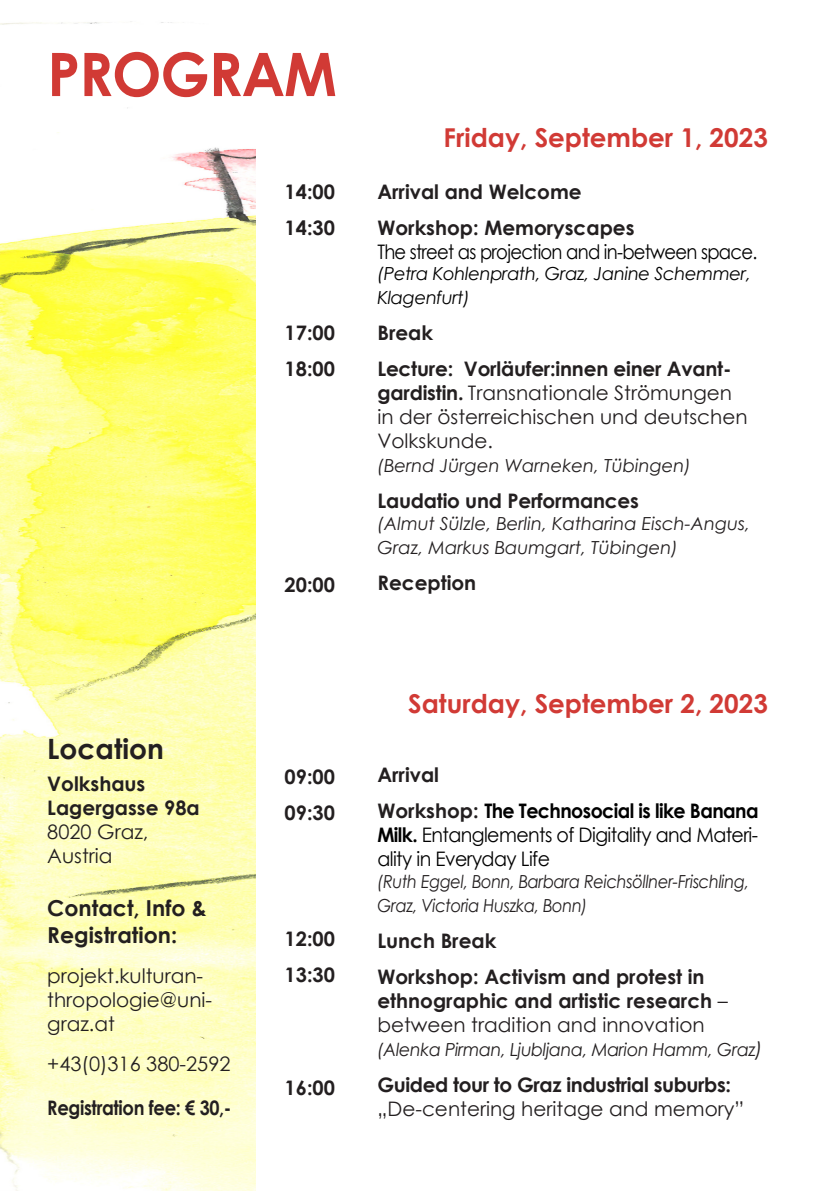
<style>
.page{position:relative;width:840px;height:1191px;background:#fff}
.page>*{position:absolute;margin:0;border:0;box-sizing:border-box;transform-origin:0 0}
.t1{font:700 60px "Century Gothic";letter-spacing:-.02em;color:#d13a35}
.t2{font:700 28px "Century Gothic";color:#231f20}
.t3{font:700 26px "Century Gothic";color:#d13a35}
.t4{font:700 22px/26.4px "Century Gothic";color:#231f20}
.t5{font:700 20px/24px "Century Gothic";color:#231f20}
.t6{font:20px/24px "Century Gothic";color:#231f20}
.t7{font:20px/24px "Century Gothic";letter-spacing:-.03em;color:#000;text-align:justify;scale:.95 1}
.t8{font:700 20px/24px "Century Gothic";letter-spacing:-.02em;color:#231f20}
.t9{font:20px/24px "Century Gothic";letter-spacing:-.03em;color:#000;scale:.9 1}
.t10{font:700 20px "Century Gothic";letter-spacing:-.02em;color:#231f20;scale:.9 1}
.t11{font:italic 18px/24px "Century Gothic";color:#231f20}
.t12{font:italic 18px/24px "Century Gothic";letter-spacing:-.02em;color:#231f20;scale:.9 1}
.t13{font:italic 18px/24px "Century Gothic";letter-spacing:-.02em;color:#000}
.t14{font:italic 18px "Century Gothic";letter-spacing:-.02em;color:#231f20}
.s1{font-weight:700;color:#231f20}
.s2{font-weight:700}
.s3{font-weight:400}
.s4{font-size:20px}
</style>
<div class="page">
<img style="left:0;top:21px;width:255px;height:1170px">
<p class="t1" style="left:47px;top:29px;width:291px">PROGRAM</p>
<p class="t5" style="left:284px;top:178px;width:52px">14:00</p>
<p class="t5" style="left:284px;top:214px;width:52px">14:30</p>
<p class="t5" style="left:284px;top:320px;width:52px">17:00</p>
<p class="t5" style="left:284px;top:356px;width:52px">18:00</p>
<p class="t5" style="left:284px;top:572px;width:52px">20:00</p>
<p class="t2" style="left:47px;top:728px;width:118px">Location</p>
<p class="t5" style="left:47px;top:771px;width:99px">Volkshaus</p>
<p class="t5" style="left:47px;top:795px;width:154px">Lagergasse 98a</p>
<p class="t6" style="left:47px;top:820px;width:103px">8020 Graz,</p>
<p class="t6" style="left:47px;top:844px;width:67px">Austria</p>
<p class="t4" style="left:47px;top:894px;width:161px">Contact, Info &amp;<br>Registration:</p>
<p class="t6" style="left:47px;top:963px;width:166px">projekt.kulturan&shy;thropologie@uni&shy;graz.at</p>
<p class="t6" style="left:47px;top:1051px;width:185px">+43(0)316 380-2592</p>
<p class="t10" style="left:47px;top:1092px;width:206px">Registration fee: € 30,-</p>
<p class="t5" style="left:284px;top:764px;width:52px">09:00</p>
<p class="t5" style="left:284px;top:800px;width:52px">09:30</p>
<p class="t5" style="left:284px;top:926px;width:52px">12:00</p>
<p class="t5" style="left:284px;top:962px;width:52px">13:30</p>
<p class="t5" style="left:284px;top:1074px;width:52px">16:00</p>
<p class="t3" style="left:443px;top:118px;width:325px">Friday, September 1, 2023</p>
<p class="t5" style="left:377px;top:178px;width:205px">Arrival and Welcome</p>
<p class="t9" style="left:377px;top:215px;width:423px"><span class="s1">Workshop: Memoryscapes<br></span>The street as projection and in-between space.</p>
<p class="t13" style="left:377px;top:261px;width:375px">(Petra Kohlenprath, Graz, Janine Schemmer,<br>Klagenfurt)</p>
<p class="t5" style="left:377px;top:320px;width:57px">Break</p>
<p class="t6" style="left:377px;top:357px;width:371px"><span class="s2">Lecture: Vorläufer:innen einer Avant&shy;gardistin.</span> Transnationale Strömungen in der österreichischen und deutschen Volkskunde.</p>
<p class="t11" style="left:377px;top:453px;width:315px">(Bernd Jürgen Warneken, Tübingen)</p>
<p class="t5" style="left:377px;top:488px;width:263px">Laudatio und Performances</p>
<p class="t11" style="left:377px;top:511px;width:374px">(Almut Sülzle, Berlin, Katharina Eisch-Angus,<br>Graz, Markus Baumgart, Tübingen)</p>
<p class="t5" style="left:377px;top:570px;width:100px">Reception</p>
<p class="t3" style="left:408px;top:684px;width:361px">Saturday, September 2, 2023</p>
<p class="t5" style="left:377px;top:762px;width:63px">Arrival</p>
<p class="t7" style="left:377px;top:798px;width:402px"><span class="s1">Workshop:</span> <span class="s2">The Technosocial is like Banana Milk.</span> Entanglements of Digitality and Materi&shy;ality in Everyday Life</p>
<p class="t12" style="left:377px;top:869px;width:414px">(Ruth Eggel, Bonn, Barbara Reichsöllner-Frischling,<br>Graz, Victoria Huszka, Bonn)</p>
<p class="t5" style="left:377px;top:927px;width:120px">Lunch Break</p>
<p class="t5" style="left:377px;top:963px;width:351px">Workshop: Activism and protest in ethnographic and artistic research <span class="s3">– between tradition and innovation</span></p>
<p class="t14" style="left:377px;top:1036px;width:386px">(Alenka Pirman, Ljubljana, Marion Hamm, Graz<span class="s4">)</span></p>
<p class="t8" style="left:377px;top:1071px;width:368px">Guided tour to Graz industrial suburbs: <span class="s3">„De-centering heritage and memory”</span></p>
</div>
